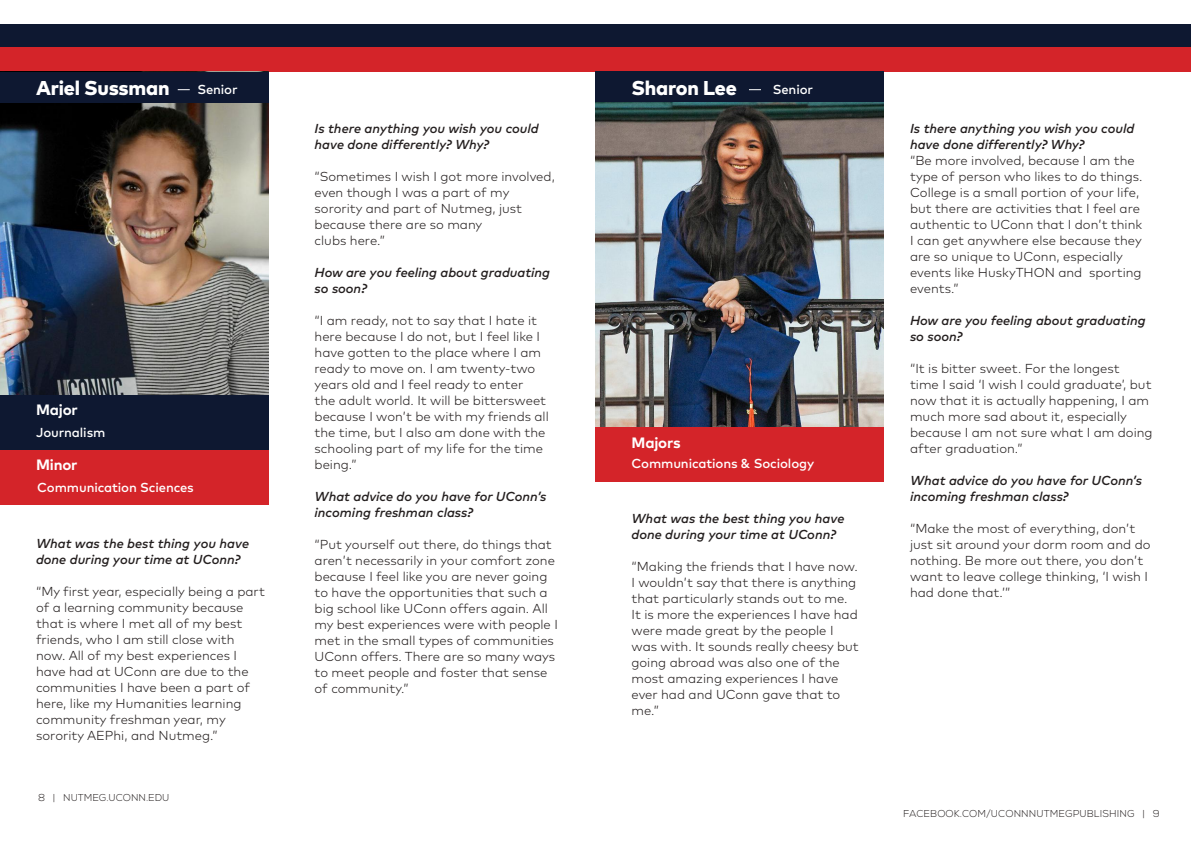
<style>
.page{position:relative;width:1191px;height:842px;background:#fff}
.page>*{position:absolute;margin:0;border:0;box-sizing:border-box;transform-origin:0 0}
.t1{font:800 20px "Mark OT";letter-spacing:-.01em;color:#fff}
.t2{font:700 15px "Mark OT";letter-spacing:-.01em;color:#fff}
.t3{font:300 13px/16px "Mark OT";color:#241f1f}
.t4{font:italic 500 13px/16px "Mark OT";color:#241f1f}
.t5{font:500 13px "Mark OT";letter-spacing:-.01em;color:#fff}
.t6{font:300 10px "Nexa";letter-spacing:.015em;color:#241f1f}
</style>
<div class="page">
<div style="left:0;top:24px;width:1191px;height:24px;background:#0e1831"></div>
<div style="left:0;top:48px;width:1191px;height:24px;background:#d42429"></div>
<img style="left:0;top:102px;width:269px;height:293px">
<div style="left:0;top:72px;width:269px;height:30px;background:#0e1831"></div>
<svg style="left:178px;top:89px;width:12px;height:1px"></svg>
<div style="left:0;top:395px;width:269px;height:55px;background:#0e1831"></div>
<div style="left:0;top:450px;width:269px;height:55px;background:#d42429"></div>
<img style="left:595px;top:102px;width:288px;height:325px">
<div style="left:595px;top:72px;width:288px;height:30px;background:#0e1831"></div>
<svg style="left:749px;top:89px;width:12px;height:1px"></svg>
<div style="left:595px;top:427px;width:288px;height:55px;background:#d42429"></div>
<h1 class="t1" style="left:36px;top:74px;width:135px">Ariel Sussman</h1>
<p class="t5" style="left:197px;top:81px;width:42px">Senior</p>
<p class="t2" style="left:36px;top:400px;width:43px">Major</p>
<p class="t5" style="left:36px;top:424px;width:71px">Journalism</p>
<p class="t2" style="left:36px;top:455px;width:43px">Minor</p>
<p class="t5" style="left:37px;top:479px;width:158px">Communication Sciences</p>
<p class="t4" style="left:36px;top:535px;width:215px">What was the best thing you have done during your time at UConn?</p>
<p class="t3" style="left:36px;top:583px;width:230px">“My first year, especially being a part of a learning community because that is where I met all of my best friends, who I am still close with now. All of my best experiences I have had at UConn are due to the communities I have been a part of here, like my Humanities learning community freshman year, my sorority AEPhi, and Nutmeg.”</p>
<p class="t6" style="left:38px;top:792px;width:133px">8 | NUTMEG.UCONN.EDU</p>
<p class="t4" style="left:314px;top:120px;width:226px">Is there anything you wish you could have done differently? Why?</p>
<p class="t3" style="left:314px;top:169px;width:242px">“Sometimes I wish I got more involved, even though I was a part of my sorority and part of Nutmeg, just because there are so many<br>clubs here.”</p>
<p class="t4" style="left:314px;top:264px;width:237px">How are you feeling about graduating so soon?</p>
<p class="t3" style="left:314px;top:313px;width:236px">“I am ready, not to say that I hate it here because I do not, but I feel like I have gotten to the place where I am ready to move on. I am twenty-two years old and I feel ready to enter<br>the adult world. It will be bittersweet because I won’t be with my friends all the time, but I also am done with the schooling part of my life for the time being.”</p>
<p class="t4" style="left:314px;top:488px;width:233px">What advice do you have for UConn’s incoming freshman class?</p>
<p class="t3" style="left:314px;top:537px;width:245px">“Put yourself out there, do things that aren’t necessarily in your comfort zone because I feel like you are never going to have the opportunities that such a big school like UConn offers again. All my best experiences were with people I met in the small types of communities UConn offers. There are so many ways to meet people and foster that sense of community.”</p>
<h1 class="t1" style="left:631px;top:74px;width:107px">Sharon Lee</h1>
<p class="t5" style="left:772px;top:81px;width:42px">Senior</p>
<p class="t2" style="left:631px;top:433px;width:51px">Majors</p>
<p class="t5" style="left:631px;top:455px;width:184px">Communications &amp; Sociology</p>
<p class="t4" style="left:631px;top:510px;width:214px">What was the best thing you have done during your time at UConn?</p>
<p class="t3" style="left:631px;top:558px;width:229px">“Making the friends that I have now.<br>I wouldn’t say that there is anything that particularly stands out to me.<br>It is more the experiences I have had were made great by the people I was with. It sounds really cheesy but going abroad was also one of the most amazing experiences I have ever had and UConn gave that to me.”</p>
<p class="t4" style="left:910px;top:120px;width:226px">Is there anything you wish you could have done differently? Why?</p>
<p class="t3" style="left:910px;top:153px;width:234px">“Be more involved, because I am the type of person who likes to do things.<br>College is a small portion of your life, but there are activities that I feel are authentic to UConn that I don’t think I can get anywhere else because they are so unique to UConn, especially events like HuskyTHON and sporting events.”</p>
<p class="t4" style="left:910px;top:312px;width:237px">How are you feeling about graduating so soon?</p>
<p class="t3" style="left:910px;top:361px;width:244px">“It is bitter sweet. For the longest<br>time I said ‘I wish I could graduate’, but now that it is actually happening, I am much more sad about it, especially because I am not sure what I am doing after graduation.”</p>
<p class="t4" style="left:910px;top:472px;width:233px">What advice do you have for UConn’s incoming freshman class?</p>
<p class="t3" style="left:910px;top:521px;width:242px">“Make the most of everything, don’t just sit around your dorm room and do nothing. Be more out there, you don’t want to leave college thinking, ‘I wish I had done that.’”</p>
<p class="t6" style="left:903px;top:808px;width:258px">FACEBOOK.COM/UCONNNUTMEGPUBLISHING | 9</p>
</div>
